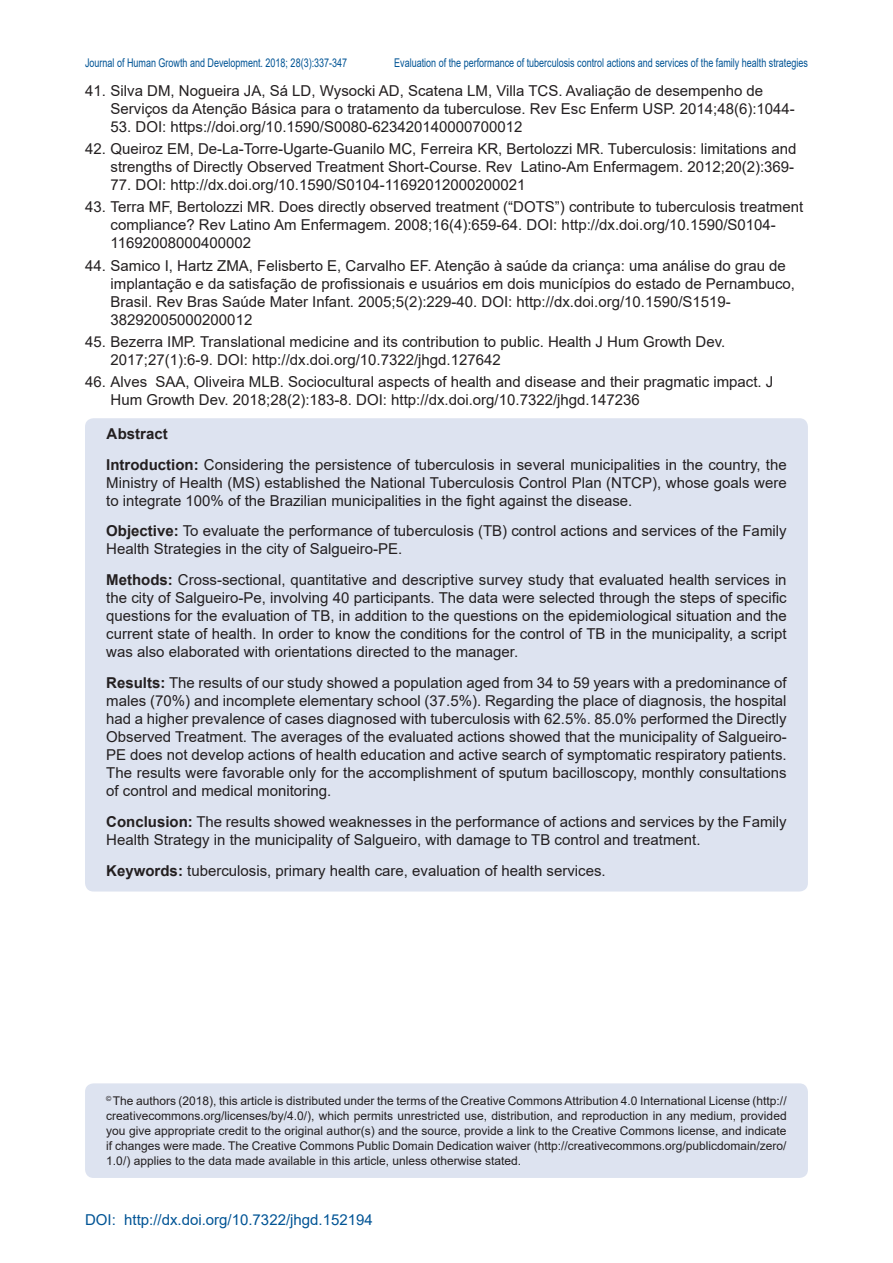
<style>
.page{position:relative;width:893px;height:1263px;background:#fff}
.page>*{position:absolute;margin:0;border:0;box-sizing:border-box;transform-origin:0 0}
.t1{font:15px/18px "Arial";color:#231f20}
.t2{font:15px "Arial";color:#005495}
.t3{font:700 15px "Arial";color:#231f20}
.t4{font:12px/15px "Arial";color:#231f20;text-align:justify}
.t5{font:12px "Arial";color:#005495;scale:.75 1}
.s1{font-weight:700}
</style>
<div class="page">
<div style="left:85px;top:418px;width:723px;height:473px;background:#dde3f0;border-radius:9px"></div>
<div style="left:85px;top:1083px;width:723px;height:95px;background:#dde3f0;border-radius:9px"></div>
<p class="t5" style="left:85px;top:54px;width:351px">Journal of Human Growth and Development. 2018; 28(3):337-347</p>
<p class="t5" style="left:394px;top:54px;width:553px">Evaluation of the performance of tuberculosis control actions and services of the family health strategies</p>
<p class="t1" style="left:111px;top:82px;width:686px;text-indent:-26px">41. Silva DM, Nogueira JA, Sá LD, Wysocki AD, Scatena LM, Villa TCS. Avaliação de desempenho de<br>Serviços da Atenção Básica para o tratamento da tuberculose. Rev Esc Enferm USP. 2014;48(6):1044-</p>
<p class="t1" style="left:111px;top:118px;width:413px">53. DOI: https://doi.org/10.1590/S0080-623420140000700012</p>
<p class="t1" style="left:85px;top:140px;width:713px;text-align:right">42. Queiroz EM, De-La-Torre-Ugarte-Guanilo MC, Ferreira KR, Bertolozzi MR. Tuberculosis: limitations and strengths of Directly Observed Treatment Short-Course. Rev Latino-Am Enfermagem. 2012;20(2):369-</p>
<p class="t1" style="left:111px;top:176px;width:417px">77. DOI: http://dx.doi.org/10.1590/S0104-11692012000200021</p>
<p class="t1" style="left:111px;top:198px;width:694px;text-indent:-26px">43. Terra MF, Bertolozzi MR. Does directly observed treatment (“DOTS”) contribute to tuberculosis treatment compliance? Rev Latino Am Enfermagem. 2008;16(4):659-64. DOI: http://dx.doi.org/10.1590/S0104-<br>11692008000400002</p>
<p class="t1" style="left:111px;top:256px;width:686px;text-indent:-26px">44. Samico I, Hartz ZMA, Felisberto E, Carvalho EF. Atenção à saúde da criança: uma análise do grau de implantação e da satisfação de profissionais e usuários em dois municípios do estado de Pernambuco, Brasil. Rev Bras Saúde Mater Infant. 2005;5(2):229-40. DOI: http://dx.doi.org/10.1590/S1519- 38292005000200012</p>
<p class="t1" style="left:111px;top:333px;width:616px;text-indent:-26px">45. Bezerra IMP. Translational medicine and its contribution to public. Health J Hum Growth Dev.<br>2017;27(1):6-9. DOI: http://dx.doi.org/10.7322/jhgd.127642</p>
<p class="t1" style="left:111px;top:373px;width:664px;text-indent:-26px">46. Alves SAA, Oliveira MLB. Sociocultural aspects of health and disease and their pragmatic impact. J<br>Hum Growth Dev. 2018;28(2):183-8. DOI: http://dx.doi.org/10.7322/jhgd.147236</p>
<p class="t3" style="left:107px;top:423px;width:63px">Abstract</p>
<p class="t1" style="left:106px;top:455px;width:682px;text-align:justify"><span class="s1">Introduction:</span> Considering the persistence of tuberculosis in several municipalities in the country, the Ministry of Health (MS) established the National Tuberculosis Control Plan (NTCP), whose goals were to integrate 100% of the Brazilian municipalities in the fight against the disease.</p>
<p class="t1" style="left:106px;top:522px;width:682px"><span class="s1">Objective:</span> To evaluate the performance of tuberculosis (TB) control actions and services of the Family<br>Health Strategies in the city of Salgueiro-PE.</p>
<p class="t1" style="left:106px;top:571px;width:682px;text-align:justify"><span class="s1">Methods:</span> Cross-sectional, quantitative and descriptive survey study that evaluated health services in the city of Salgueiro-Pe, involving 40 participants. The data were selected through the steps of specific questions for the evaluation of TB, in addition to the questions on the epidemiological situation and the current state of health. In order to know the conditions for the control of TB in the municipality, a script was also elaborated with orientations directed to the manager.</p>
<p class="t1" style="left:106px;top:674px;width:682px;text-align:justify"><span class="s1">Results:</span> The results of our study showed a population aged from 34 to 59 years with a predominance of males (70%) and incomplete elementary school (37.5%). Regarding the place of diagnosis, the hospital had a higher prevalence of cases diagnosed with tuberculosis with 62.5%. 85.0% performed the Directly Observed Treatment. The averages of the evaluated actions showed that the municipality of Salgueiro-PE does not develop actions of health education and active search of symptomatic respiratory patients.<br>The results were favorable only for the accomplishment of sputum bacilloscopy, monthly consultations of control and medical monitoring.</p>
<p class="t1" style="left:106px;top:812px;width:682px"><span class="s1">Conclusion:</span> The results showed weaknesses in the performance of actions and services by the Family<br>Health Strategy in the municipality of Salgueiro, with damage to TB control and treatment.</p>
<p class="t1" style="left:106px;top:861px;width:501px"><span class="s1">Keywords:</span> tuberculosis, primary health care, evaluation of health services.</p>
<p class="t4" style="left:106px;top:1093px;width:682px"><sup>©</sup> The authors (2018), this article is distributed under the terms of the Creative Commons Attribution 4.0 International License (http:// creativecommons.org/licenses/by/4.0/), which permits unrestricted use, distribution, and reproduction in any medium, provided you give appropriate credit to the original author(s) and the source, provide a link to the Creative Commons license, and indicate if changes were made. The Creative Commons Public Domain Dedication waiver (http://creativecommons.org/publicdomain/zero/ 1.0/) applies to the data made available in this article, unless otherwise stated.</p>
<p class="t2" style="left:85px;top:1209px;width:289px">DOI: http://dx.doi.org/10.7322/jhgd.152194</p>
</div>
